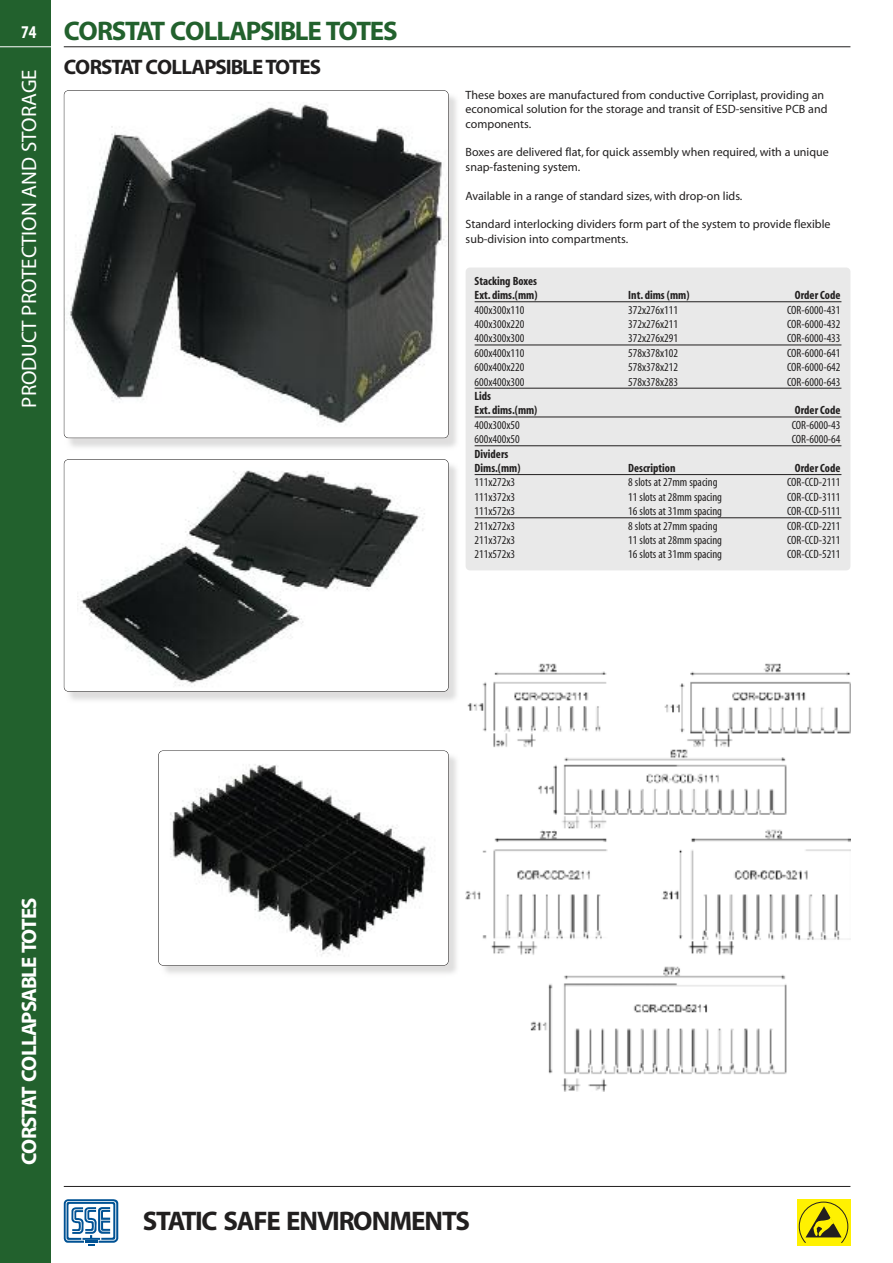
<style>
.page{position:relative;width:893px;height:1263px;background:#fff}
.page>*{position:absolute;margin:0;border:0;box-sizing:border-box;transform-origin:0 0}
.t1{font:700 27px "Myriad";letter-spacing:-.045em;color:#22612d}
.t2{font:700 27px "Myriad";letter-spacing:-.045em;color:#211f1f}
.t3{font:21px "Myriad";color:#fff}
.t4{font:700 21px "Myriad";letter-spacing:-.045em;color:#fff}
.t5{font:700 21px "Myriad";letter-spacing:-.045em;color:#211f1f}
.t6{font:700 condensed 18px "Myriad";color:#fff}
.t7{font:condensed 12px "Myriad";color:#211f1f}
.t8{font:12px/14.4px "Myriad";color:#211f1f}
.t9{font:700 condensed 12px/14.4px "Myriad";color:#211f1f}
</style>
<div class="page">
<div style="left:0;top:0;width:51px;height:1263px;background:#22612d"></div>
<svg style="left:64px;top:1199px;width:54px;height:47px"></svg>
<hr style="left:64px;top:1186px;width:786px;height:1px;background:#211f1f">
<hr style="left:64px;top:46px;width:786px;height:1px;background:#211f1f">
<hr style="left:0;top:46px;width:51px;height:1px;background:#fff">
<div style="left:797px;top:1199px;width:53px;height:47px;background:#fff101"></div>
<svg style="left:798px;top:1201px;width:51px;height:42px"></svg>
<img style="left:64px;top:90px;width:384px;height:348px;border-radius:4px">
<div style="left:64px;top:90px;width:385px;height:348px;border:1px solid #211f1f;border-radius:5px"></div>
<img style="left:77px;top:470px;width:348px;height:216px">
<div style="left:64px;top:459px;width:385px;height:233px;border:1px solid #211f1f;border-radius:5px"></div>
<img style="left:159px;top:752px;width:289px;height:213px;border-radius:4px">
<div style="left:158px;top:750px;width:291px;height:215px;border:1px solid #211f1f;border-radius:5px"></div>
<img style="left:466px;top:663px;width:384px;height:428px">
<div style="left:466px;top:267px;width:384px;height:303px;background:#e9e9e9;border-radius:4px"></div>
<hr style="left:475px;top:301px;width:366px;height:1px;background:#211f1f">
<hr style="left:475px;top:345px;width:366px;height:1px;background:#211f1f">
<hr style="left:475px;top:388px;width:366px;height:1px;background:#211f1f">
<hr style="left:475px;top:417px;width:366px;height:1px;background:#211f1f">
<hr style="left:475px;top:445px;width:366px;height:1px;background:#211f1f">
<hr style="left:475px;top:474px;width:366px;height:1px;background:#211f1f">
<hr style="left:475px;top:517px;width:366px;height:1px;background:#211f1f">
<h3 class="t6" style="left:21px;top:26px;width:17px">74</h3>
<h2 class="t3" style="left:21px;top:408px;width:340px;rotate:-90deg">PRODUCT PROTECTION AND STORAGE</h2>
<h1 class="t1" style="left:64px;top:21px;width:335px">CORSTAT COLLAPSIBLE TOTES</h1>
<h2 class="t5" style="left:64px;top:60px;width:259px">CORSTAT COLLAPSIBLETOTES</h2>
<p class="t8" style="left:466px;top:89px;width:363px">These boxes are manufactured from conductive Corriplast, providing an economical solution for the storage and transit of ESD-sensitive PCB and components.</p>
<p class="t8" style="left:466px;top:146px;width:365px">Boxes are delivered flat, for quick assembly when required, with a unique snap-fastening system.</p>
<p class="t8" style="left:466px;top:189px;width:278px">Available in a range of standard sizes, with drop-on lids.</p>
<p class="t8" style="left:466px;top:218px;width:366px">Standard interlocking dividers form part of the system to provide flexible sub-division into compartments.</p>
<p class="t9" style="left:475px;top:275px;width:64px">Stacking Boxes<br>Ext. dims.(mm)</p>
<p class="t9" style="left:628px;top:289px;width:63px">Int. dims (mm)</p>
<p class="t9" style="left:795px;top:289px;width:47px">Order Code</p>
<p class="t7" style="left:475px;top:306px;width:51px">400x300x110</p>
<p class="t7" style="left:628px;top:306px;width:51px">372x276x111</p>
<p class="t7" style="left:787px;top:306px;width:55px">COR-6000-431</p>
<p class="t7" style="left:475px;top:320px;width:51px">400x300x220</p>
<p class="t7" style="left:628px;top:320px;width:51px">372x276x211</p>
<p class="t7" style="left:787px;top:320px;width:55px">COR-6000-432</p>
<p class="t7" style="left:475px;top:334px;width:51px">400x300x300</p>
<p class="t7" style="left:628px;top:334px;width:51px">372x276x291</p>
<p class="t7" style="left:787px;top:334px;width:55px">COR-6000-433</p>
<p class="t7" style="left:475px;top:349px;width:51px">600x400x110</p>
<p class="t7" style="left:628px;top:349px;width:51px">578x378x102</p>
<p class="t7" style="left:787px;top:349px;width:55px">COR-6000-641</p>
<p class="t7" style="left:475px;top:363px;width:51px">600x400x220</p>
<p class="t7" style="left:628px;top:363px;width:51px">578x378x212</p>
<p class="t7" style="left:787px;top:363px;width:55px">COR-6000-642</p>
<p class="t7" style="left:475px;top:378px;width:51px">600x400x300</p>
<p class="t7" style="left:628px;top:378px;width:51px">578x378x283</p>
<p class="t7" style="left:787px;top:378px;width:55px">COR-6000-643</p>
<p class="t9" style="left:475px;top:390px;width:64px">Lids<br>Ext. dims.(mm)</p>
<p class="t9" style="left:795px;top:404px;width:47px">Order Code</p>
<p class="t7" style="left:475px;top:421px;width:47px">400x300x50</p>
<p class="t7" style="left:792px;top:421px;width:50px">COR-6000-43</p>
<p class="t7" style="left:475px;top:435px;width:47px">600x400x50</p>
<p class="t7" style="left:792px;top:435px;width:50px">COR-6000-64</p>
<p class="t9" style="left:475px;top:448px;width:47px">Dividers<br>Dims.(mm)</p>
<p class="t9" style="left:628px;top:462px;width:49px">Description</p>
<p class="t9" style="left:795px;top:462px;width:47px">Order Code</p>
<p class="t7" style="left:475px;top:478px;width:42px">111x272x3</p>
<p class="t7" style="left:628px;top:478px;width:91px">8 slots at 27mm spacing</p>
<p class="t7" style="left:787px;top:478px;width:55px">COR-CCD-2111</p>
<p class="t7" style="left:475px;top:493px;width:42px">111x372x3</p>
<p class="t7" style="left:628px;top:493px;width:95px">11 slots at 28mm spacing</p>
<p class="t7" style="left:787px;top:493px;width:55px">COR-CCD-3111</p>
<p class="t7" style="left:475px;top:507px;width:42px">111x572x3</p>
<p class="t7" style="left:628px;top:507px;width:95px">16 slots at 31mm spacing</p>
<p class="t7" style="left:787px;top:507px;width:55px">COR-CCD-5111</p>
<p class="t7" style="left:475px;top:522px;width:42px">211x272x3</p>
<p class="t7" style="left:628px;top:522px;width:91px">8 slots at 27mm spacing</p>
<p class="t7" style="left:787px;top:522px;width:55px">COR-CCD-2211</p>
<p class="t7" style="left:475px;top:536px;width:42px">211x372x3</p>
<p class="t7" style="left:628px;top:536px;width:95px">11 slots at 28mm spacing</p>
<p class="t7" style="left:787px;top:536px;width:55px">COR-CCD-3211</p>
<p class="t7" style="left:475px;top:550px;width:42px">211x572x3</p>
<p class="t7" style="left:628px;top:550px;width:95px">16 slots at 31mm spacing</p>
<p class="t7" style="left:787px;top:550px;width:55px">COR-CCD-5211</p>
<h2 class="t4" style="left:21px;top:1165px;width:269px;rotate:-90deg">CORSTAT COLLAPSABLE TOTES</h2>
<h1 class="t2" style="left:143px;top:1210px;width:329px">STATIC SAFE ENVIRONMENTS</h1>
</div>
